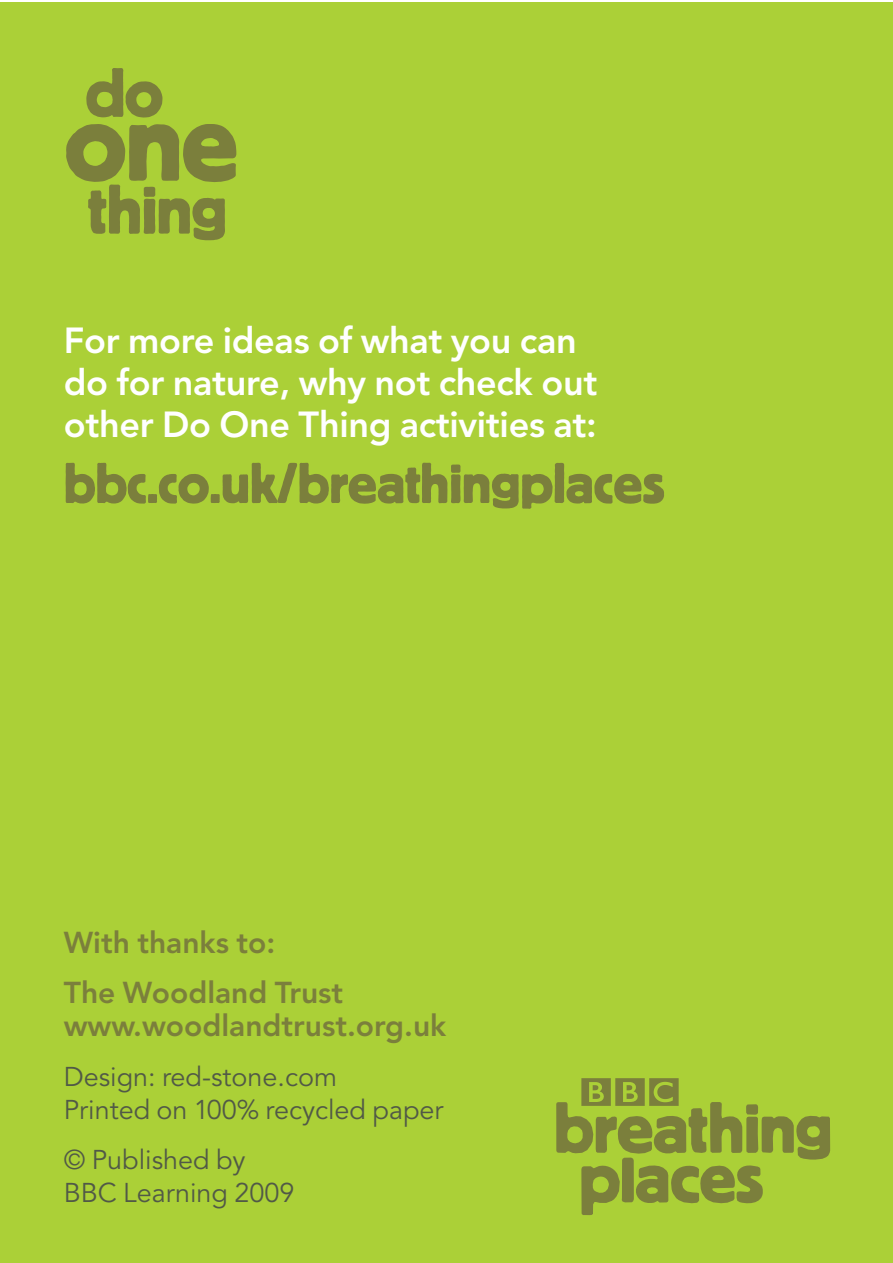
<style>
.page{position:relative;width:893px;height:1263px;background:#fff}
.page>*{position:absolute;margin:0;border:0;box-sizing:border-box;transform-origin:0 0}
.t1{font:111px "Block BE";color:#7b7f3c}
.t2{font:69.3px/116.7px "Block BE";letter-spacing:-.015em;color:#7b7f3c}
.t3{font:57px "Block BE";letter-spacing:-.01em;color:#7b7f3c}
.t4{font:800 36px/42px "Avenir";letter-spacing:-.01em;color:#fff}
.t5{font:800 30px/50.1px "Avenir";color:#7b7f3c}
.t6{font:27px/33px "Avenir";color:#515947}
</style>
<div class="page">
<div style="left:0;top:3px;width:893px;height:1260px;background:#abd037"></div>
<svg style="left:556px;top:1078px;width:274px;height:137px"></svg>
<p class="t2" style="left:85px;top:37px;width:144px">do thing</p>
<p class="t1" style="left:65px;top:101px;width:176px">one</p>
<p class="t4" style="left:64px;top:322px;width:535px">For more ideas of what you can do for nature, why not check out other Do One Thing activities at:</p>
<p class="t3" style="left:64px;top:462px;width:603px">bbc.co.uk/breathingplaces</p>
<p class="t5" style="left:64px;top:919px;width:281px">With thanks to:<br>The Woodland Trust</p>
<p class="t5" style="left:64px;top:1002px;width:384px">www.woodlandtrust.org.uk</p>
<p class="t6" style="left:64px;top:1062px;width:381px">Design: red-stone.com<br>Printed on 100% recycled paper</p>
<p class="t6" style="left:64px;top:1145px;width:232px">© Published by<br>BBC Learning 2009</p>
</div>
